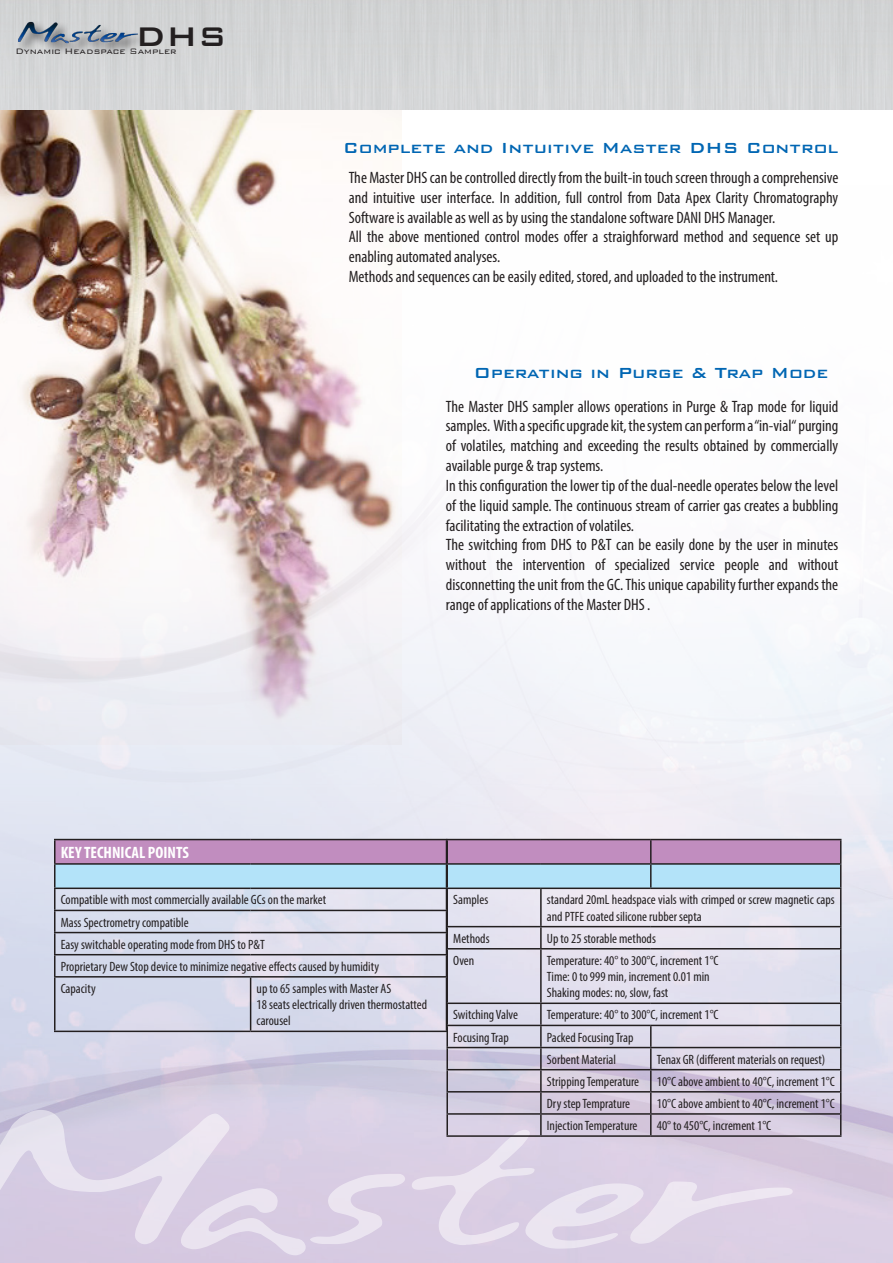
<style>
.page{position:relative;width:893px;height:1263px;background:#fff}
.page>*{position:absolute;margin:0;border:0;box-sizing:border-box;transform-origin:0 0}
.t1{font:500 36px "Bank Gothic BT";color:#231f20}
.t2{font:500 19.5px "Bank Gothic BT";color:#0166b3}
.t3{font:condensed 16.5px/19.8px "Myriad Pro";color:#231f20;text-align:justify}
.t4{font:700 condensed 16.5px "Myriad Pro";color:#fff}
.t5{font:condensed 13.5px/16.2px "Myriad Pro";color:#231f20}
.t6{font:300 10.5px "Bank Gothic BT";color:#231f20}
</style>
<div class="page">
<img style="left:0;top:0;width:893px;height:1263px">
<svg style="left:0;top:1110px;width:794px;height:145px;background:#dbd1e5"></svg>
<div style="left:55px;top:839px;width:391px;height:25px;background:#c18dbf"></div>
<div style="left:55px;top:864px;width:391px;height:24px;background:#b3e3f9"></div>
<hr style="left:54px;top:839px;width:197px;height:1px;background:#231f20">
<hr style="left:54px;top:840px;width:2px;height:23px;background:#231f20">
<hr style="left:251px;top:839px;width:196px;height:1px;background:#231f20">
<hr style="left:54px;top:863px;width:197px;height:2px;background:#231f20">
<hr style="left:54px;top:865px;width:2px;height:22px;background:#231f20">
<hr style="left:251px;top:863px;width:196px;height:2px;background:#231f20">
<hr style="left:54px;top:887px;width:197px;height:2px;background:#231f20">
<hr style="left:54px;top:889px;width:2px;height:21px;background:#231f20">
<hr style="left:251px;top:887px;width:196px;height:2px;background:#231f20">
<hr style="left:54px;top:910px;width:197px;height:1px;background:#231f20">
<hr style="left:54px;top:911px;width:2px;height:21px;background:#231f20">
<hr style="left:251px;top:910px;width:196px;height:1px;background:#231f20">
<hr style="left:54px;top:932px;width:197px;height:1px;background:#231f20">
<hr style="left:54px;top:933px;width:2px;height:21px;background:#231f20">
<hr style="left:251px;top:932px;width:196px;height:1px;background:#231f20">
<hr style="left:54px;top:954px;width:197px;height:1px;background:#231f20">
<hr style="left:54px;top:955px;width:2px;height:21px;background:#231f20">
<hr style="left:251px;top:954px;width:196px;height:1px;background:#231f20">
<hr style="left:54px;top:976px;width:197px;height:1px;background:#231f20">
<hr style="left:54px;top:977px;width:2px;height:53px;background:#231f20">
<hr style="left:251px;top:976px;width:196px;height:1px;background:#231f20">
<hr style="left:250px;top:977px;width:1px;height:53px;background:#231f20">
<hr style="left:54px;top:1030px;width:197px;height:2px;background:#231f20">
<hr style="left:251px;top:1030px;width:196px;height:2px;background:#231f20">
<svg style="left:446px;top:839px;width:395px;height:137px;background:#cccadd"></svg>
<hr style="left:446px;top:948px;width:95px;height:1px;background:#231f20">
<hr style="left:446px;top:949px;width:2px;height:53px;background:#231f20">
<hr style="left:541px;top:948px;width:110px;height:1px;background:#231f20">
<hr style="left:540px;top:949px;width:2px;height:53px;background:#231f20">
<hr style="left:651px;top:948px;width:190px;height:1px;background:#231f20">
<hr style="left:840px;top:949px;width:1px;height:53px;background:#231f20">
<hr style="left:446px;top:1002px;width:95px;height:2px;background:#231f20">
<hr style="left:446px;top:1004px;width:2px;height:21px;background:#231f20">
<hr style="left:541px;top:1002px;width:110px;height:2px;background:#231f20">
<hr style="left:540px;top:1004px;width:2px;height:21px;background:#231f20">
<hr style="left:651px;top:1002px;width:190px;height:2px;background:#231f20">
<hr style="left:446px;top:1025px;width:95px;height:1px;background:#231f20">
<hr style="left:446px;top:1026px;width:2px;height:21px;background:#231f20">
<hr style="left:541px;top:1025px;width:110px;height:1px;background:#231f20">
<hr style="left:540px;top:1026px;width:2px;height:21px;background:#231f20">
<hr style="left:651px;top:1025px;width:190px;height:1px;background:#231f20">
<hr style="left:650px;top:1026px;width:2px;height:21px;background:#231f20">
<hr style="left:446px;top:1047px;width:95px;height:1px;background:#231f20">
<hr style="left:446px;top:1048px;width:2px;height:21px;background:#231f20">
<hr style="left:541px;top:1047px;width:110px;height:1px;background:#231f20">
<hr style="left:540px;top:1048px;width:2px;height:21px;background:#231f20">
<hr style="left:651px;top:1047px;width:190px;height:1px;background:#231f20">
<hr style="left:650px;top:1048px;width:2px;height:21px;background:#231f20">
<hr style="left:446px;top:1069px;width:95px;height:1px;background:#231f20">
<hr style="left:446px;top:1070px;width:2px;height:21px;background:#231f20">
<hr style="left:541px;top:1069px;width:110px;height:1px;background:#231f20">
<hr style="left:540px;top:1070px;width:2px;height:21px;background:#231f20">
<hr style="left:651px;top:1069px;width:190px;height:1px;background:#231f20">
<hr style="left:650px;top:1070px;width:2px;height:21px;background:#231f20">
<hr style="left:446px;top:1091px;width:95px;height:1px;background:#231f20">
<hr style="left:446px;top:1092px;width:2px;height:21px;background:#231f20">
<hr style="left:541px;top:1091px;width:110px;height:1px;background:#231f20">
<hr style="left:540px;top:1092px;width:2px;height:21px;background:#231f20">
<hr style="left:651px;top:1091px;width:190px;height:1px;background:#231f20">
<hr style="left:650px;top:1092px;width:2px;height:21px;background:#231f20">
<hr style="left:446px;top:1113px;width:95px;height:2px;background:#231f20">
<hr style="left:446px;top:1115px;width:2px;height:20px;background:#231f20">
<hr style="left:541px;top:1113px;width:110px;height:2px;background:#231f20">
<hr style="left:540px;top:1115px;width:2px;height:20px;background:#231f20">
<hr style="left:651px;top:1113px;width:190px;height:2px;background:#231f20">
<hr style="left:650px;top:1115px;width:2px;height:20px;background:#231f20">
<svg style="left:840px;top:1004px;width:1px;height:131px"></svg>
<hr style="left:446px;top:1135px;width:95px;height:2px;background:#231f20">
<hr style="left:541px;top:1135px;width:110px;height:2px;background:#231f20">
<hr style="left:651px;top:1135px;width:190px;height:2px;background:#231f20">
<div style="left:16px;top:21px;width:135px;height:35px;background:#231f20;opacity:.75"></div>
<img style="left:15px;top:21px;width:125px;height:23px">
<p class="t1" style="left:136px;top:17px;width:93px">DHS</p>
<p class="t6" style="left:15px;top:46px;width:163px">Dynamic Headspace Sampler</p>
<p class="t2" style="left:343px;top:137px;width:497px">Complete and Intuitive Master DHS Control</p>
<p class="t3" style="left:349px;top:167px;width:491px">The Master DHS can be controlled directly from the built-in touch screen through a comprehensive and intuitive user interface. In addition, full control from Data Apex Clarity Chromatography Software is available as well as by using the standalone software DANI DHS Manager.</p>
<p class="t3" style="left:349px;top:227px;width:491px">All the above mentioned control modes offer a straighforward method and sequence set up enabling automated analyses.</p>
<p class="t3" style="left:349px;top:266px;width:431px">Methods and sequences can be easily edited, stored, and uploaded to the instrument.</p>
<p class="t2" style="left:474px;top:362px;width:356px">Operating in Purge &amp; Trap Mode</p>
<p class="t3" style="left:446px;top:396px;width:394px">The Master DHS sampler allows operations in Purge &amp; Trap mode for liquid samples. With a specific upgrade kit, the system can perform a “in-vial“ purging of volatiles, matching and exceeding the results obtained by commercially available purge &amp; trap systems.</p>
<p class="t3" style="left:446px;top:475px;width:394px">In this configuration the lower tip of the dual-needle operates below the level of the liquid sample. The continuous stream of carrier gas creates a bubbling facilitating the extraction of volatiles.</p>
<p class="t3" style="left:446px;top:535px;width:394px">The switching from DHS to P&amp;T can be easily done by the user in minutes without the intervention of specialized service people and without disconnetting the unit from the GC. This unique capability further expands the range of applications of the Master DHS .</p>
<p class="t4" style="left:61px;top:842px;width:130px">KEY TECHNICAL POINTS</p>
<p class="t5" style="left:61px;top:892px;width:267px">Compatible with most commercially available GCs on the market</p>
<p class="t5" style="left:61px;top:914px;width:129px">Mass Spectrometry compatible</p>
<p class="t5" style="left:61px;top:936px;width:206px">Easy switchable operating mode from DHS to P&amp;T</p>
<p class="t5" style="left:61px;top:958px;width:320px">Proprietary Dew Stop device to minimize negative effects caused by humidity</p>
<p class="t5" style="left:61px;top:980px;width:36px">Capacity</p>
<p class="t5" style="left:257px;top:980px;width:136px">up to 65 samples with Master AS</p>
<p class="t5" style="left:257px;top:996px;width:172px">18 seats electrically driven thermostatted carousel</p>
<p class="t5" style="left:453px;top:892px;width:37px">Samples</p>
<p class="t5" style="left:547px;top:892px;width:289px">standard 20mL headspace vials with crimped or screw magnetic caps and PTFE coated silicone rubber septa</p>
<p class="t5" style="left:453px;top:930px;width:38px">Methods</p>
<p class="t5" style="left:547px;top:930px;width:111px">Up to 25 storable methods</p>
<p class="t5" style="left:453px;top:952px;width:23px">Oven</p>
<p class="t5" style="left:547px;top:952px;width:173px">Temperature: 40° to 300°C, increment 1°C</p>
<p class="t5" style="left:547px;top:968px;width:164px">Time: 0 to 999 min, increment 0.01 min</p>
<p class="t5" style="left:547px;top:984px;width:123px">Shaking modes: no, slow, fast</p>
<p class="t5" style="left:453px;top:1007px;width:66px">Switching Valve</p>
<p class="t5" style="left:547px;top:1007px;width:173px">Temperature: 40° to 300°C, increment 1°C</p>
<p class="t5" style="left:453px;top:1029px;width:57px">Focusing Trap</p>
<p class="t5" style="left:547px;top:1029px;width:88px">Packed Focusing Trap</p>
<p class="t5" style="left:547px;top:1051px;width:71px">Sorbent Material</p>
<p class="t5" style="left:657px;top:1051px;width:170px">Tenax GR (different materials on request)</p>
<p class="t5" style="left:547px;top:1073px;width:94px">Stripping Temperature</p>
<p class="t5" style="left:657px;top:1073px;width:179px">10°C above ambient to 40°C, increment 1°C</p>
<p class="t5" style="left:547px;top:1095px;width:85px">Dry step Temprature</p>
<p class="t5" style="left:657px;top:1095px;width:179px">10°C above ambient to 40°C, increment 1°C</p>
<p class="t5" style="left:547px;top:1117px;width:92px">Injection Temperature</p>
<p class="t5" style="left:657px;top:1117px;width:116px">40° to 450°C, increment 1°C</p>
</div>
